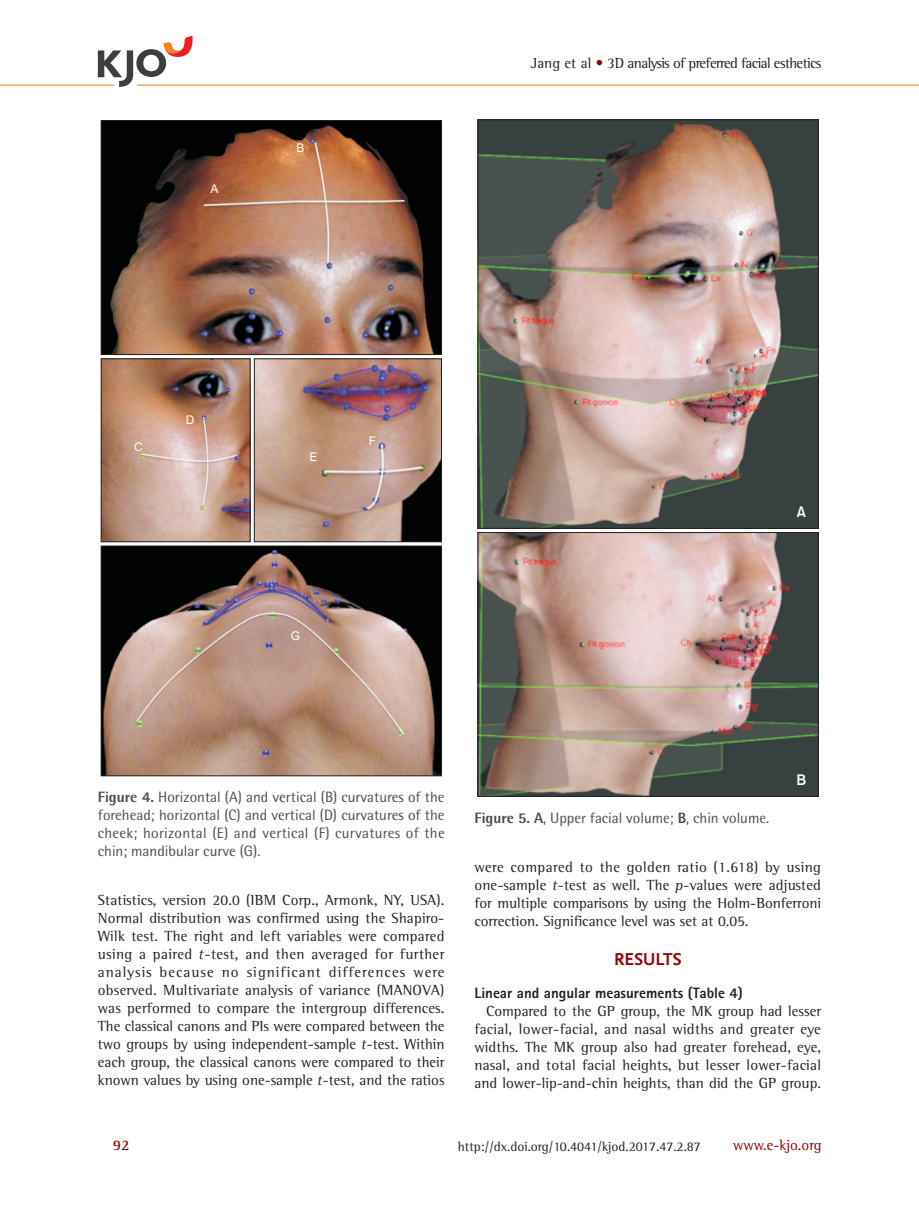
<style>
.page{position:relative;width:919px;height:1217px;background:#fff}
.page>*{position:absolute;margin:0;border:0;box-sizing:border-box;transform-origin:0 0}
.t1{font:700 18px "Nexus Sans";color:#920407}
.t2{font:15px/18px "Rotis Semi Serif Std";color:#231f20;text-align:justify}
.t3{font:15px/18px "Rotis Semi Sans Std";color:#4b4c4d;text-align:justify}
.t4{font:15px "Rotis Semi Serif Std";letter-spacing:-.04em;color:#231f20}
.t5{font:800 15px "Rotis Sans Serif Std";color:#231f20}
.t6{font:15px "Rotis Semi Serif Std";color:#920407}
.t7{font:700 15px "Rotis Semi Serif Std";color:#920407}
.t8{font:15px "Gothic 725 BT Bold A";color:#fff}
.t9{font:13.5px "Rotis Semi Serif Std";color:#231f20}
.t10{font:12px "Arial";color:#fff}
.s1{color:#920407}
.s2{font-weight:800}
.s3{font-style:italic}
</style>
<div class="page">
<hr style="left:0;top:85px;width:918px;height:1px;background:#f58220">
<svg style="left:98px;top:36px;width:94px;height:51px"></svg>
<img style="left:101px;top:120px;width:341px;height:656px">
<img style="left:477px;top:119px;width:341px;height:677px">
<p class="t10" style="left:210px;top:182px;width:10px">A</p>
<p class="t10" style="left:296px;top:141px;width:10px">B</p>
<p class="t4" style="left:531px;top:54px;width:292px">Jang et al <span class="s1">•</span> 3D analysis of preferred facial esthetics</p>
<p class="t10" style="left:134px;top:439px;width:10px">C</p>
<p class="t10" style="left:186px;top:413px;width:10px">D</p>
<p class="t10" style="left:309px;top:450px;width:9px">E</p>
<p class="t10" style="left:369px;top:433px;width:9px">F</p>
<p class="t10" style="left:291px;top:629px;width:11px">G</p>
<p class="t8" style="left:796px;top:502px;width:11px">A</p>
<p class="t3" style="left:98px;top:787px;width:348px"><span class="s2">Figure 4.</span> Horizontal (A) and vertical (B) curvatures of the forehead; horizontal (C) and vertical (D) curvatures of the cheek; horizontal (E) and vertical (F) curvatures of the chin; mandibular curve (G).</p>
<p class="t2" style="left:98px;top:890px;width:348px">Statistics, version 20.0 (IBM Corp., Armonk, NY, USA).<br>Normal distribution was confirmed using the Shapiro-Wilk test. The right and left variables were compared using a paired <span class="s3">t</span>-test, and then averaged for further analysis because no significant differences were observed. Multivariate analysis of variance (MANOVA) was performed to compare the intergroup differences.<br>The classical canons and PIs were compared between the two groups by using independent-sample <span class="s3">t</span>-test. Within each group, the classical canons were compared to their known values by using one-sample <span class="s3">t</span>-test, and the ratios</p>
<p class="t3" style="left:474px;top:808px;width:296px"><span class="s2">Figure 5. A</span>, Upper facial volume; <span class="s2">B</span>, chin volume.</p>
<p class="t8" style="left:796px;top:770px;width:11px">B</p>
<p class="t2" style="left:474px;top:857px;width:348px">were compared to the golden ratio (1.618) by using one-sample <span class="s3">t</span>-test as well. The <span class="s3">p</span>-values were adjusted for multiple comparisons by using the Holm-Bonferroni correction. Significance level was set at 0.05.</p>
<p class="t1" style="left:614px;top:946px;width:69px">RESULTS</p>
<p class="t5" style="left:474px;top:983px;width:270px">Linear and angular measurements (Table 4)</p>
<p class="t2" style="left:474px;top:1001px;width:348px;text-indent:12px">Compared to the GP group, the MK group had lesser facial, lower-facial, and nasal widths and greater eye widths. The MK group also had greater forehead, eye, nasal, and total facial heights, but lesser lower-facial and lower-lip-and-chin heights, than did the GP group.</p>
<p class="t7" style="left:113px;top:1135px;width:18px">92</p>
<p class="t9" style="left:458px;top:1138px;width:244px">http://dx.doi.org/10.4041/kjod.2017.47.2.87</p>
<p class="t6" style="left:733px;top:1135px;width:90px">www.e-kjo.org</p>
</div>
